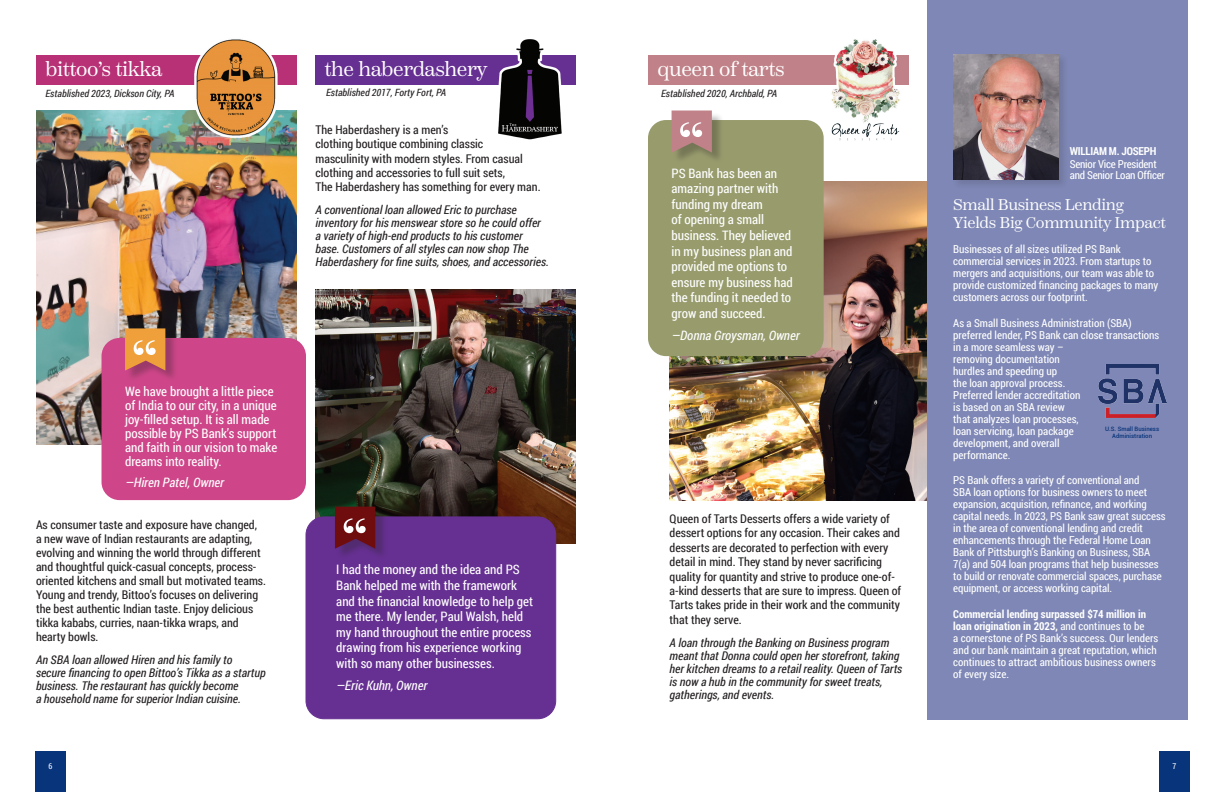
<style>
.page{position:relative;width:1224px;height:792px;background:#fff}
.page>*{position:absolute;margin:0;border:0;box-sizing:border-box;transform-origin:0 0}
.t1{font:66px "Bodoni Svty Two SCITCTT";color:#fff}
.t2{font:20px "Scotch Text";letter-spacing:-.02em;color:#fff}
.t3{font:15.5px/18px "Scotch Text";letter-spacing:-.02em;color:#fff}
.t4{font:13px/15.6px "Roboto Condensed";color:#fff}
.t5{font:italic 13px "Roboto Condensed";color:#fff}
.t6{font:12px/14.4px "Roboto Condensed";color:#231f20}
.t7{font:italic 12px/13px "Roboto Condensed";color:#231f20}
.t8{font:11px/12px "Roboto Condensed";color:#fff}
.t9{font:11px/11px "Roboto Condensed";letter-spacing:-.02em;color:#fff}
.t10{font:700 11px "Roboto Condensed";letter-spacing:-.02em;color:#fff}
.t11{font:italic 10px "Roboto Condensed";color:#231f20}
.t12{font:8px "Roboto Condensed";color:#fff}
.t13{font:500 6px/7.2px "Roboto";color:#08347b;text-align:center}
.s1{font-weight:700}
</style>
<div class="page">
<div style="left:35px;top:752px;width:31px;height:40px;background:#08347b"></div>
<div style="left:1159px;top:752px;width:30px;height:40px;background:#08347b"></div>
<img style="left:36px;top:110px;width:261px;height:334px">
<div style="left:36px;top:55px;width:261px;height:30px;background:#b83177"></div>
<img style="left:315px;top:289px;width:261px;height:255px">
<img style="left:193px;top:39px;width:86px;height:99px">
<div style="left:102px;top:338px;width:204px;height:162px;background:#ce4689;border-radius:18px"></div>
<div style="left:126px;top:330px;width:52px;height:53px;background:#231f20;opacity:.3"></div>
<svg style="left:125px;top:328px;width:40px;height:43px;background:#e49242"></svg>
<div style="left:306px;top:517px;width:250px;height:202px;background:#663092;border-radius:18px"></div>
<div style="left:306px;top:516px;width:250px;height:203px;border:1px solid #663092;border-radius:18px"></div>
<div style="left:336px;top:508px;width:52px;height:53px;background:#231f20;opacity:.3"></div>
<svg style="left:335px;top:507px;width:40px;height:42px;background:#6b101b"></svg>
<div style="left:315px;top:55px;width:261px;height:30px;background:#663092"></div>
<img style="left:498px;top:39px;width:64px;height:101px">
<img style="left:670px;top:182px;width:257px;height:318px">
<div style="left:927px;top:0;width:261px;height:720px;background:#7e87b5"></div>
<div style="left:648px;top:120px;width:176px;height:236px;background:#989c6d;border-radius:18px"></div>
<div style="left:673px;top:112px;width:52px;height:53px;background:#231f20;opacity:.3"></div>
<svg style="left:672px;top:110px;width:40px;height:43px;background:#b88383"></svg>
<div style="left:648px;top:55px;width:261px;height:30px;background:#c08288"></div>
<img style="left:831px;top:118px;width:69px;height:23px">
<img style="left:831px;top:39px;width:69px;height:79px">
<div style="left:952px;top:53px;width:116px;height:137px;background:#231f20;opacity:.15"></div>
<img style="left:953px;top:55px;width:105px;height:125px">
<img style="left:1098px;top:364px;width:68px;height:54px">
<h2 class="t2" style="left:46px;top:58px;width:118px">bittoo’s tikka</h2>
<p class="t11" style="left:46px;top:86px;width:130px">Established 2023, Dickson City, PA</p>
<h1 class="t1" style="left:130px;top:325px;width:31px">“</h1>
<p class="t4" style="left:125px;top:383px;width:150px">We have brought a little piece</p>
<p class="t4" style="left:125px;top:397px;width:154px;line-height:14px">of India to our city, in a unique joy-filled setup. It is all made possible by PS Bank’s support and faith in our vision to make dreams into reality.</p>
<p class="t5" style="left:125px;top:473px;width:100px">—Hiren Patel, Owner</p>
<p class="t6" style="left:36px;top:517px;width:232px;line-height:14px">As consumer taste and exposure have changed,<br>a new wave of Indian restaurants are adapting, evolving and winning the world through different and thoughtful quick-casual concepts, process&shy;oriented kitchens and small but motivated teams.<br>Young and trendy, Bittoo’s focuses on delivering the best authentic Indian taste. Enjoy delicious tikka kababs, curries, naan-tikka wraps, and hearty bowls.</p>
<p class="t7" style="left:36px;top:653px;width:231px">An SBA loan allowed Hiren and his family to<br>secure financing to open Bittoo’s Tikka as a startup business. The restaurant has quickly become<br>a household name for superior Indian cuisine.</p>
<p class="t12" style="left:49px;top:760px;width:5px">6</p>
<h2 class="t2" style="left:325px;top:58px;width:165px">the haberdashery</h2>
<p class="t11" style="left:326px;top:85px;width:122px">Established 2017, Forty Fort, PA</p>
<p class="t6" style="left:316px;top:122px;width:227px">The Haberdashery is a men’s<br>clothing boutique combining classic<br>masculinity with modern styles. From casual clothing and accessories to full suit sets,<br>The Haberdashery has something for every man.</p>
<p class="t7" style="left:316px;top:203px;width:235px">A conventional loan allowed Eric to purchase inventory for his menswear store so he could offer a variety of high-end products to his customer base. Customers of all styles can now shop The Haberdashery for fine suits, shoes, and accessories.</p>
<h1 class="t1" style="left:340px;top:504px;width:31px">“</h1>
<p class="t4" style="left:336px;top:562px;width:185px">I had the money and the idea and PS</p>
<p class="t4" style="left:336px;top:577px;width:198px">Bank helped me with the framework and the financial knowledge to help get me there. My lender, Paul Walsh, held my hand throughout the entire process drawing from his experience working with so many other businesses.</p>
<p class="t5" style="left:336px;top:676px;width:93px">—Eric Kuhn, Owner</p>
<h2 class="t2" style="left:658px;top:58px;width:129px">queen of tarts</h2>
<p class="t11" style="left:661px;top:86px;width:118px">Established 2020, Archbald, PA</p>
<h1 class="t1" style="left:676px;top:107px;width:31px">“</h1>
<p class="t4" style="left:672px;top:165px;width:107px">PS Bank has been an</p>
<p class="t4" style="left:672px;top:180px;width:123px">amazing partner with funding my dream<br>of opening a small business. They believed in my business plan and provided me options to ensure my business had the funding it needed to grow and succeed.</p>
<p class="t5" style="left:672px;top:326px;width:130px">—Donna Groysman, Owner</p>
<p class="t6" style="left:670px;top:511px;width:233px">Queen of Tarts Desserts offers a wide variety of dessert options for any occasion. Their cakes and desserts are decorated to perfection with every detail in mind. They stand by never sacrificing quality for quantity and strive to produce one-of&shy;a-kind desserts that are sure to impress. Queen of Tarts takes pride in their work and the community that they serve.</p>
<p class="t7" style="left:670px;top:636px;width:234px">A loan through the Banking on Business program meant that Donna could open her storefront, taking her kitchen dreams to a retail reality. Queen of Tarts is now a hub in the community for sweet treats, gatherings, and events.</p>
<p class="t10" style="left:1070px;top:143px;width:88px">WILLIAM M. JOSEPH</p>
<p class="t9" style="left:1070px;top:158px;width:97px">Senior Vice President and Senior Loan Officer</p>
<h3 class="t3" style="left:953px;top:195px;width:214px">Small Business Lending<br>Yields Big Community Impact</h3>
<p class="t8" style="left:953px;top:243px;width:206px">Businesses of all sizes utilized PS Bank commercial services in 2023. From startups to mergers and acquisitions, our team was able to provide customized financing packages to many customers across our footprint.</p>
<p class="t8" style="left:953px;top:316px;width:208px">As a Small Business Administration (SBA) preferred lender, PS Bank can close transactions in a more seamless way –<br>removing documentation<br>hurdles and speeding up<br>the loan approval process.<br>Preferred lender accreditation<br>is based on an SBA review<br>that analyzes loan processes,<br>loan servicing, loan package<br>development, and overall<br>performance.</p>
<p class="t8" style="left:953px;top:474px;width:214px">PS Bank offers a variety of conventional and<br>SBA loan options for business owners to meet expansion, acquisition, refinance, and working capital needs. In 2023, PS Bank saw great success in the area of conventional lending and credit enhancements through the Federal Home Loan Bank of Pittsburgh’s Banking on Business, SBA 7(a) and 504 loan programs that help businesses to build or renovate commercial spaces, purchase equipment, or access working capital.</p>
<p class="t8" style="left:953px;top:607px;width:207px"><span class="s1">Commercial lending surpassed $74 million in loan origination in 2023,</span> and continues to be<br>a cornerstone of PS Bank’s success. Our lenders and our bank maintain a great reputation, which continues to attract ambitious business owners of every size.</p>
<p class="t13" style="left:1105px;top:425px;width:56px">U.S. Small Business<br>Administration</p>
<p class="t12" style="left:1172px;top:760px;width:5px">7</p>
</div>
